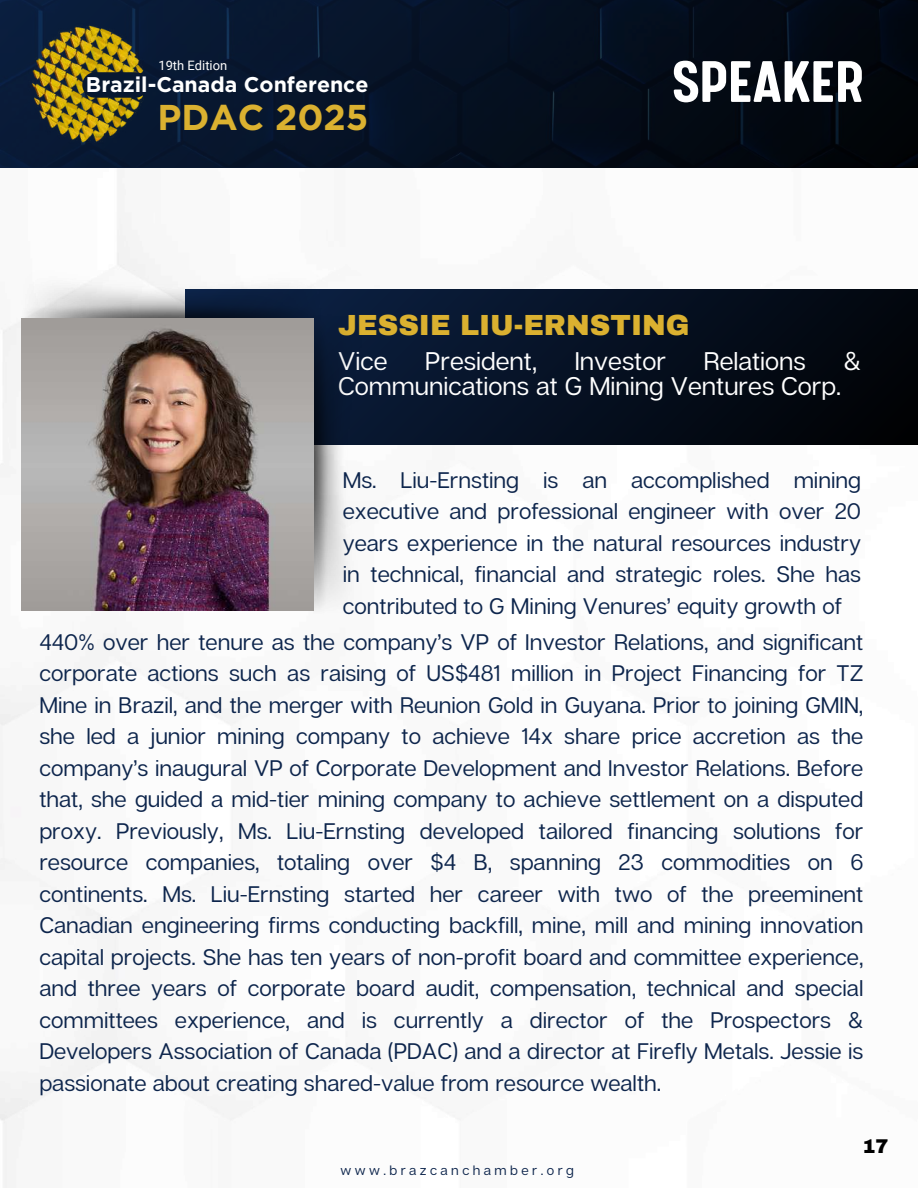
<style>
.page{position:relative;width:918px;height:1188px;background:#fff}
.page>*{position:absolute;margin:0;border:0;box-sizing:border-box;transform-origin:0 0}
.t1{font:700 66px "Calps";color:#fff}
.t2{font:700 35.85px "Gotham";color:#dbb130}
.t3{font:900 28.5px "Archivo";color:#dbb130}
.t4{font:25.5px "Articulat CF";color:#fff}
.t5{font:22.5px/31.5px "Articulat CF";color:#0d254c;text-align:justify}
.t6{font:700 21.3px "Gotham";color:#fff}
.t7{font:900 19.5px "Archivo";color:#000}
.t8{font:13.5px "Articulat CF";letter-spacing:.255em;color:#0d254c}
.t9{font:12.9px "Roboto";color:#fff}
</style>
<div class="page">
<img style="left:0;top:167px;width:918px;height:1021px">
<svg style="left:322px;top:290px;width:596px;height:155px;background:#050f1f"></svg>
<img style="left:0;top:0;width:918px;height:167px">
<img style="left:28px;top:24px;width:120px;height:120px">
<div style="left:82px;top:72px;width:66px;height:26px;background:#081830;border-radius:13px"></div>
<img style="left:313px;top:314px;width:50px;height:300px">
<img style="left:21px;top:270px;width:301px;height:49px">
<img style="left:22px;top:319px;width:291px;height:291px">
<p class="t9" style="left:158px;top:58px;width:70px">19th Edition</p>
<h2 class="t2" style="left:158px;top:95px;width:212px">PDAC 2025</h2>
<p class="t6" style="left:86px;top:72px;width:284px">Brazil-Canada Conference</p>
<h1 class="t1" style="left:672px;top:54px;width:193px">SPEAKER</h1>
<p class="t3" style="left:338px;top:310px;width:353px">JESSIE LIU-ERNSTING</p>
<p class="t4" style="left:338px;top:345px;width:51px">Vice</p>
<p class="t4" style="left:425px;top:345px;width:113px">President,</p>
<p class="t4" style="left:575px;top:345px;width:93px">Investor</p>
<p class="t4" style="left:704px;top:345px;width:103px">Relations</p>
<p class="t4" style="left:844px;top:345px;width:19px">&amp;</p>
<p class="t4" style="left:338px;top:370px;width:504px">Communications at G Mining Ventures Corp.</p>
<p class="t5" style="left:343px;top:464px;width:520px">Ms. Liu-Ernsting is an accomplished mining executive and professional engineer with over 20 years experience in the natural resources industry in technical, financial and strategic roles. She has contributed to G Mining Venures’ equity growth of</p>
<p class="t5" style="left:39px;top:625px;width:826px">440% over her tenure as the company’s VP of Investor Relations, and significant corporate actions such as raising of US$481 million in Project Financing for TZ Mine in Brazil, and the merger with Reunion Gold in Guyana. Prior to joining GMIN, she led a junior mining company to achieve 14x share price accretion as the company’s inaugural VP of Corporate Development and Investor Relations. Before that, she guided a mid-tier mining company to achieve settlement on a disputed proxy. Previously, Ms. Liu-Ernsting developed tailored financing solutions for resource companies, totaling over $4 B, spanning 23 commodities on 6 continents. Ms. Liu-Ernsting started her career with two of the preeminent Canadian engineering firms conducting backfill, mine, mill and mining innovation capital projects. She has ten years of non-profit board and committee experience, and three years of corporate board audit, compensation, technical and special committees experience, and is currently a director of the Prospectors &amp; Developers Association of Canada (PDAC) and a director at Firefly Metals. Jessie is passionate about creating shared-value from resource wealth.</p>
<p class="t8" style="left:341px;top:1162px;width:235px">www.brazcanchamber.org</p>
<p class="t7" style="left:863px;top:1135px;width:28px">17</p>
</div>
